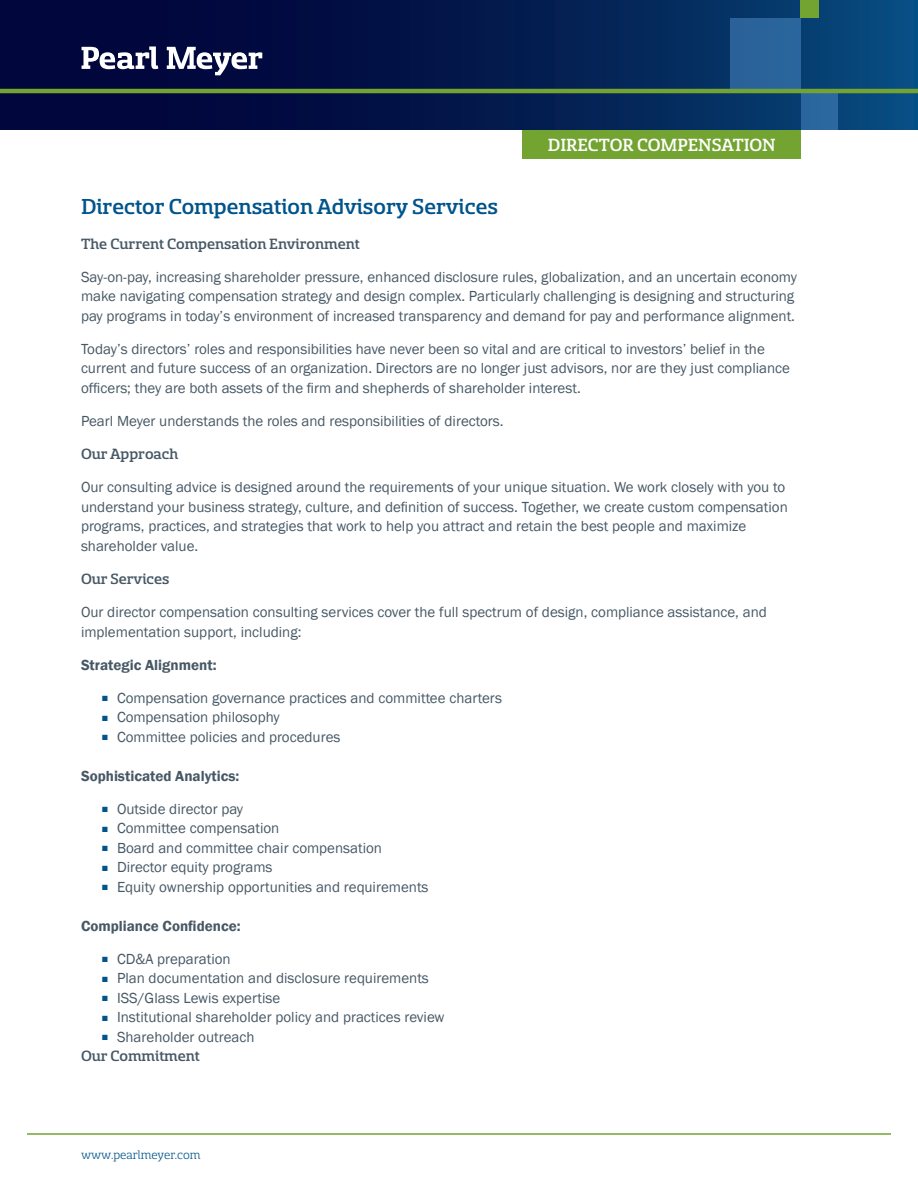
<style>
.page{position:relative;width:918px;height:1188px;background:#fff}
.page>*{position:absolute;margin:0;border:0;box-sizing:border-box;transform-origin:0 0}
.t1{font:500 24px "Sancoale Slab Norm";color:#00548b}
.t2{font:500 19.5px "Sancoale Slab Norm";color:#fff}
.t3{font:500 16.5px "Sancoale Slab Norm";color:#475865}
.t4{font:15px/19.5px "Franklin Gothic";color:#475865}
.t5{font:600 15px "Franklin Gothic";color:#475865}
.t6{font:13.5px "Sancoale Slab Norm";color:#00548b}
.s1{color:#00548b}
</style>
<div class="page">
<div style="left:523px;top:129px;width:278px;height:30px;background:#73a432"></div>
<svg style="left:0;top:0;width:918px;height:129px;background:#041d50"></svg>
<svg style="left:82px;top:47px;width:76px;height:22px"></svg>
<svg style="left:167px;top:47px;width:95px;height:28px"></svg>
<hr style="left:0;top:89px;width:918px;height:4px;background:#73a432">
<div style="left:801px;top:93px;width:36px;height:36px;background:#2a679f"></div>
<div style="left:801px;top:0;width:18px;height:18px;background:#73a432"></div>
<div style="left:730px;top:18px;width:71px;height:71px;background:#2a639a"></div>
<hr style="left:27px;top:1133px;width:864px;height:2px;background:#73a432">
<p class="t2" style="left:548px;top:135px;width:229px">DIRECTOR COMPENSATION</p>
<p class="t1" style="left:81px;top:194px;width:419px">Director Compensation Advisory Services</p>
<p class="t3" style="left:81px;top:235px;width:280px">The Current Compensation Environment</p>
<p class="t4" style="left:81px;top:267px;width:718px">Say-on-pay, increasing shareholder pressure, enhanced disclosure rules, globalization, and an uncertain economy make navigating compensation strategy and design complex. Particularly challenging is designing and structuring pay programs in today’s environment of increased transparency and demand for pay and performance alignment.</p>
<p class="t4" style="left:81px;top:339px;width:711px">Today’s directors’ roles and responsibilities have never been so vital and are critical to investors’ belief in the current and future success of an organization. Directors are no longer just advisors, nor are they just compliance officers; they are both assets of the firm and shepherds of shareholder interest.</p>
<p class="t4" style="left:81px;top:411px;width:424px">Pearl Meyer understands the roles and responsibilities of directors.</p>
<p class="t3" style="left:81px;top:446px;width:99px">Our Approach</p>
<p class="t4" style="left:81px;top:478px;width:708px">Our consulting advice is designed around the requirements of your unique situation. We work closely with you to understand your business strategy, culture, and definition of success. Together, we create custom compensation programs, practices, and strategies that work to help you attract and retain the best people and maximize shareholder value.</p>
<p class="t3" style="left:81px;top:571px;width:90px">Our Services</p>
<p class="t4" style="left:81px;top:602px;width:687px">Our director compensation consulting services cover the full spectrum of design, compliance assistance, and implementation support, including:</p>
<p class="t5" style="left:81px;top:655px;width:137px">Strategic Alignment:</p>
<p class="t4" style="left:102px;top:688px;width:401px"><span class="s1">■</span> Compensation governance practices and committee charters</p>
<p class="t4" style="left:102px;top:708px;width:179px"><span class="s1">■</span> Compensation philosophy</p>
<p class="t4" style="left:102px;top:727px;width:240px"><span class="s1">■</span> Committee policies and procedures</p>
<p class="t5" style="left:81px;top:766px;width:160px">Sophisticated Analytics:</p>
<p class="t4" style="left:102px;top:799px;width:143px"><span class="s1">■</span> Outside director pay</p>
<p class="t4" style="left:102px;top:819px;width:179px"><span class="s1">■</span> Committee compensation</p>
<p class="t4" style="left:102px;top:838px;width:282px"><span class="s1">■</span> Board and committee chair compensation</p>
<p class="t4" style="left:102px;top:858px;width:172px"><span class="s1">■</span> Director equity programs</p>
<p class="t4" style="left:102px;top:877px;width:328px"><span class="s1">■</span> Equity ownership opportunities and requirements</p>
<p class="t5" style="left:81px;top:916px;width:161px">Compliance Confidence:</p>
<p class="t4" style="left:102px;top:949px;width:130px"><span class="s1">■</span> CD&amp;A preparation</p>
<p class="t4" style="left:102px;top:969px;width:328px"><span class="s1">■</span> Plan documentation and disclosure requirements</p>
<p class="t4" style="left:102px;top:988px;width:180px"><span class="s1">■</span> ISS/Glass Lewis expertise</p>
<p class="t4" style="left:102px;top:1008px;width:344px"><span class="s1">■</span> Institutional shareholder policy and practices review</p>
<p class="t4" style="left:102px;top:1027px;width:154px"><span class="s1">■</span> Shareholder outreach</p>
<p class="t3" style="left:81px;top:1048px;width:120px">Our Commitment</p>
<p class="t6" style="left:81px;top:1149px;width:121px">www.pearlmeyer.com</p>
</div>
